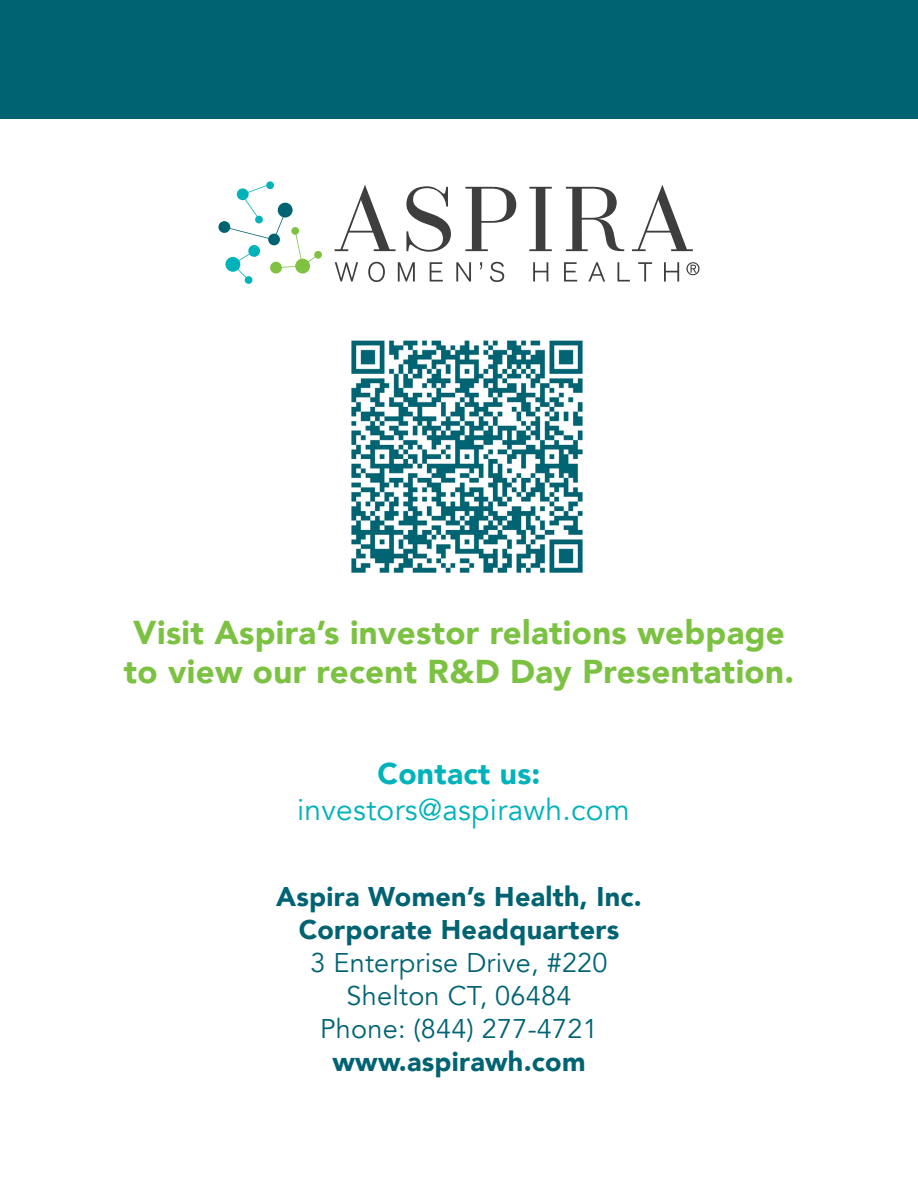
<style>
.page{position:relative;width:918px;height:1188px;background:#fff}
.page>*{position:absolute;margin:0;border:0;box-sizing:border-box;transform-origin:0 0}
.t1{font:900 33px "Avenir";letter-spacing:.01em;color:#7cc242}
.t2{font:30px "Avenir";letter-spacing:.01em;color:#00b2b9}
.t3{font:900 30px "Avenir";letter-spacing:.01em;color:#00b2b9}
.t4{font:900 27px "Avenir";letter-spacing:.01em;color:#006372}
.t5{font:27px "Avenir";letter-spacing:.01em;color:#006372}
</style>
<div class="page">
<div style="left:0;top:0;width:918px;height:119px;background:#006372"></div>
<div style="left:266px;top:181px;width:8px;height:8px;background:#00b2b9;border-radius:50%"></div>
<div style="left:245px;top:276px;width:7px;height:8px;background:#00b2b9;border-radius:50%"></div>
<div style="left:314px;top:251px;width:8px;height:8px;background:#7fc241;border-radius:50%"></div>
<div style="left:218px;top:221px;width:12px;height:12px;background:#006372;border-radius:50%"></div>
<svg style="left:224px;top:185px;width:94px;height:95px"></svg>
<svg style="left:335px;top:185px;width:61px;height:66px"></svg>
<svg style="left:406px;top:186px;width:45px;height:66px"></svg>
<svg style="left:465px;top:187px;width:51px;height:64px"></svg>
<svg style="left:529px;top:187px;width:23px;height:64px"></svg>
<svg style="left:566px;top:187px;width:58px;height:64px"></svg>
<svg style="left:632px;top:185px;width:61px;height:66px"></svg>
<svg style="left:335px;top:262px;width:23px;height:19px"></svg>
<svg style="left:368px;top:262px;width:17px;height:20px"></svg>
<svg style="left:398px;top:262px;width:17px;height:19px"></svg>
<svg style="left:430px;top:262px;width:13px;height:19px"></svg>
<svg style="left:456px;top:262px;width:15px;height:19px"></svg>
<svg style="left:480px;top:262px;width:2px;height:8px"></svg>
<svg style="left:490px;top:262px;width:14px;height:20px"></svg>
<svg style="left:533px;top:262px;width:15px;height:19px"></svg>
<svg style="left:564px;top:262px;width:13px;height:19px"></svg>
<svg style="left:588px;top:262px;width:17px;height:20px"></svg>
<svg style="left:617px;top:262px;width:13px;height:19px"></svg>
<svg style="left:638px;top:262px;width:14px;height:19px"></svg>
<svg style="left:664px;top:262px;width:15px;height:19px"></svg>
<svg style="left:686px;top:262px;width:14px;height:13px"></svg>
<img style="left:351px;top:340px;width:232px;height:233px">
<p class="t1" style="left:133px;top:604px;width:653px">Visit Aspira’s investor relations webpage</p>
<p class="t1" style="left:124px;top:643px;width:672px">to view our recent R&amp;D Day Presentation.</p>
<p class="t3" style="left:378px;top:748px;width:164px">Contact us:</p>
<p class="t2" style="left:297px;top:792px;width:334px">investors@aspirawh.com</p>
<p class="t4" style="left:276px;top:873px;width:367px">Aspira Women’s Health, Inc.</p>
<p class="t4" style="left:299px;top:906px;width:322px">Corporate Headquarters</p>
<p class="t5" style="left:310px;top:946px;width:299px">3 Enterprise Drive, #220</p>
<p class="t5" style="left:347px;top:979px;width:226px">Shelton CT, 06484</p>
<p class="t5" style="left:320px;top:1012px;width:279px">Phone: (844) 277-4721</p>
<p class="t4" style="left:333px;top:1038px;width:254px">www.aspirawh.com</p>
</div>
